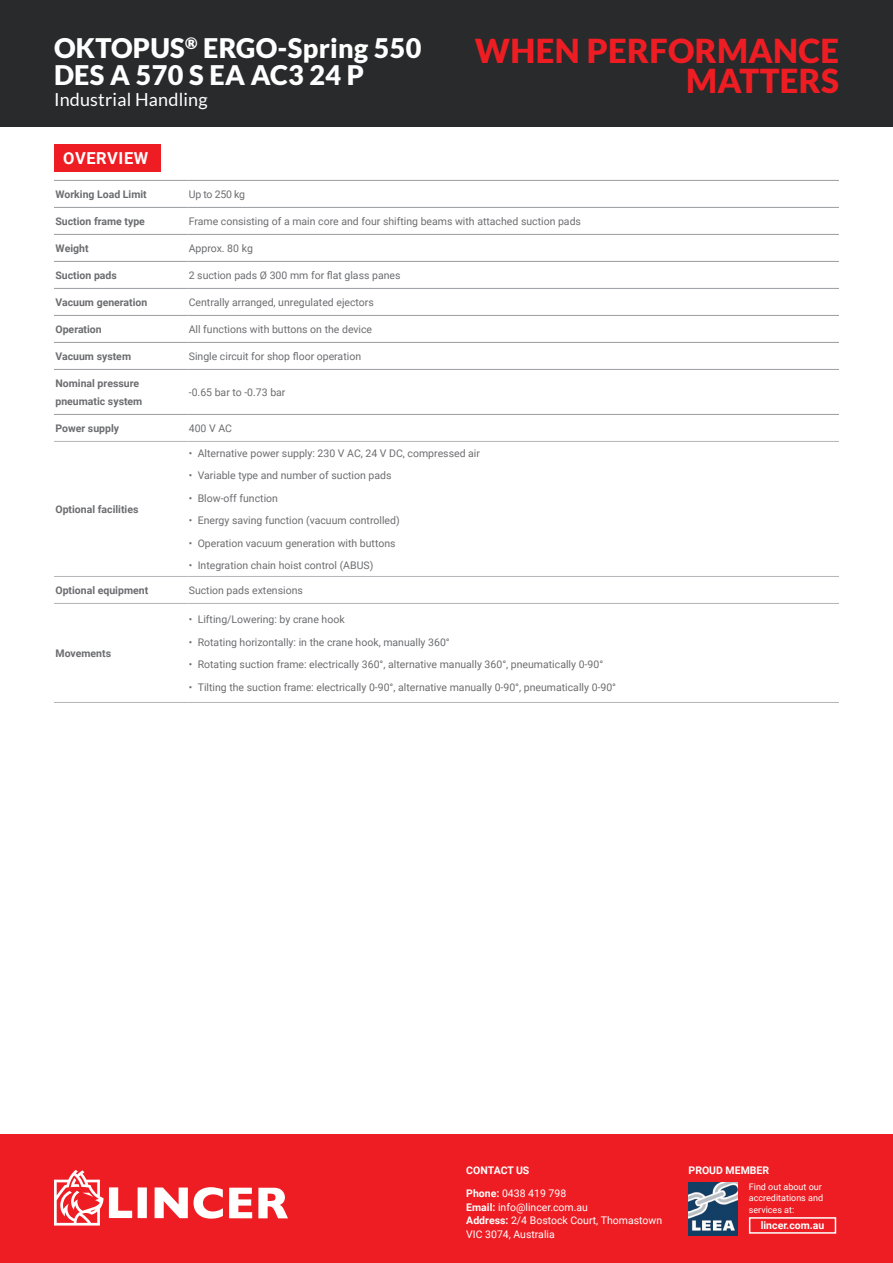
<style>
.page{position:relative;width:893px;height:1263px;background:#fff}
.page>*{position:absolute;margin:0;border:0;box-sizing:border-box;transform-origin:0 0}
.Valores{font:900 33px "Lato";letter-spacing:.01em;color:#ee1d23}
.Texto{font:900 27px "Lato";letter-spacing:.01em;color:#fff}
.Texto-2{font:18px "Lato";letter-spacing:.01em;color:#fff}
.Texto-3{font:700 16.5px "Roboto";letter-spacing:.035em;color:#fff}
.No_Spacing{font:10.5px "Roboto";color:#6c6d70}
.No_Spacing-2{font:700 10.5px "Roboto";color:#6c6d70}
.Texto-4{font:10.5px "Roboto";color:#fff}
.Texto-5{font:700 10.5px "Roboto";color:#fff}
.Texto-6{font:9px/11.2px "Roboto";color:#fff}
.s1{font-weight:700}
</style>
<div class="page">
<div style="left:54px;top:144px;width:107px;height:27px;background:#ee1d23"></div>
<hr style="left:54px;top:180px;width:133px;height:1px;background:#999ca0">
<hr style="left:187px;top:180px;width:652px;height:1px;background:#999ca0">
<hr style="left:54px;top:207px;width:133px;height:1px;background:#999ca0">
<hr style="left:187px;top:207px;width:652px;height:1px;background:#999ca0">
<hr style="left:54px;top:234px;width:133px;height:1px;background:#999ca0">
<hr style="left:187px;top:234px;width:652px;height:1px;background:#999ca0">
<hr style="left:54px;top:261px;width:133px;height:1px;background:#999ca0">
<hr style="left:187px;top:261px;width:652px;height:1px;background:#999ca0">
<hr style="left:54px;top:288px;width:133px;height:1px;background:#999ca0">
<hr style="left:187px;top:288px;width:652px;height:1px;background:#999ca0">
<hr style="left:54px;top:315px;width:133px;height:1px;background:#999ca0">
<hr style="left:187px;top:315px;width:652px;height:1px;background:#999ca0">
<hr style="left:54px;top:342px;width:133px;height:1px;background:#999ca0">
<hr style="left:187px;top:342px;width:652px;height:1px;background:#999ca0">
<hr style="left:54px;top:369px;width:133px;height:1px;background:#999ca0">
<hr style="left:187px;top:369px;width:652px;height:1px;background:#999ca0">
<hr style="left:54px;top:414px;width:133px;height:1px;background:#999ca0">
<hr style="left:187px;top:414px;width:652px;height:1px;background:#999ca0">
<hr style="left:54px;top:441px;width:133px;height:1px;background:#b2b4b7">
<hr style="left:187px;top:441px;width:652px;height:1px;background:#b2b4b7">
<hr style="left:54px;top:576px;width:133px;height:1px;background:#b2b4b7">
<hr style="left:187px;top:576px;width:652px;height:1px;background:#b2b4b7">
<hr style="left:54px;top:603px;width:133px;height:1px;background:#b2b4b7">
<hr style="left:187px;top:603px;width:652px;height:1px;background:#b2b4b7">
<hr style="left:54px;top:702px;width:133px;height:1px;background:#b2b4b7">
<hr style="left:187px;top:702px;width:652px;height:1px;background:#b2b4b7">
<div style="left:0;top:1134px;width:893px;height:129px;background:#ee1d23"></div>
<div style="left:138px;top:1187px;width:9px;height:31px;background:#fff"></div>
<svg style="left:155px;top:1187px;width:33px;height:31px"></svg>
<svg style="left:194px;top:1187px;width:29px;height:31px"></svg>
<svg style="left:229px;top:1188px;width:23px;height:30px"></svg>
<svg style="left:258px;top:1188px;width:30px;height:30px"></svg>
<svg style="left:54px;top:1170px;width:78px;height:55px"></svg>
<div style="left:749px;top:1217px;width:87px;height:17px;border:2px solid #fff"></div>
<img style="left:688px;top:1183px;width:50px;height:52px">
<div style="left:0;top:0;width:893px;height:126px;background:#292a2b"></div>
<p class="Texto" style="left:54px;top:32px;width:369px">OKTOPUS<sup>®</sup> ERGO-Spring 550</p>
<p class="Texto" style="left:54px;top:59px;width:312px">DES A 570 S EA AC3 24 P</p>
<p class="Texto-2" style="left:54px;top:89px;width:155px">Industrial Handling</p>
<p class="Valores" style="left:475px;top:31px;width:366px">WHEN PERFORMANCE</p>
<p class="Valores" style="left:686px;top:61px;width:154px">MATTERS</p>
<p class="Texto-3" style="left:63px;top:146px;width:87px">OVERVIEW</p>
<p class="No_Spacing-2" style="left:56px;top:187px;width:93px">Working Load Limit</p>
<p class="No_Spacing" style="left:189px;top:187px;width:58px">Up to 250 kg</p>
<p class="No_Spacing-2" style="left:56px;top:214px;width:91px">Suction frame type</p>
<p class="No_Spacing" style="left:189px;top:214px;width:394px">Frame consisting of a main core and four shifting beams with attached suction pads</p>
<p class="No_Spacing-2" style="left:56px;top:241px;width:35px">Weight</p>
<p class="No_Spacing" style="left:189px;top:241px;width:66px">Approx. 80 kg</p>
<p class="No_Spacing-2" style="left:56px;top:268px;width:63px">Suction pads</p>
<p class="No_Spacing" style="left:189px;top:268px;width:213px">2 suction pads Ø 300 mm for flat glass panes</p>
<p class="No_Spacing-2" style="left:56px;top:295px;width:93px">Vacuum generation</p>
<p class="No_Spacing" style="left:189px;top:295px;width:187px">Centrally arranged, unregulated ejectors</p>
<p class="No_Spacing-2" style="left:56px;top:322px;width:48px">Operation</p>
<p class="No_Spacing" style="left:189px;top:322px;width:185px">All functions with buttons on the device</p>
<p class="No_Spacing-2" style="left:56px;top:349px;width:77px">Vacuum system</p>
<p class="No_Spacing" style="left:189px;top:349px;width:174px">Single circuit for shop floor operation</p>
<p class="No_Spacing-2" style="left:56px;top:376px;width:85px">Nominal pressure</p>
<p class="No_Spacing-2" style="left:56px;top:394px;width:88px">pneumatic system</p>
<p class="No_Spacing" style="left:189px;top:385px;width:98px">-0.65 bar to -0.73 bar</p>
<p class="No_Spacing-2" style="left:56px;top:421px;width:65px">Power supply</p>
<p class="No_Spacing" style="left:189px;top:421px;width:45px">400 V AC</p>
<p class="No_Spacing-2" style="left:56px;top:502px;width:84px">Optional facilities</p>
<p class="No_Spacing" style="left:189px;top:445px;width:293px">• Alternative power supply: 230 V AC, 24 V DC, compressed air</p>
<p class="No_Spacing" style="left:189px;top:468px;width:204px">• Variable type and number of suction pads</p>
<p class="No_Spacing" style="left:189px;top:490px;width:91px">• Blow-off function</p>
<p class="No_Spacing" style="left:189px;top:513px;width:212px">• Energy saving function (vacuum controlled)</p>
<p class="No_Spacing" style="left:189px;top:535px;width:208px">• Operation vacuum generation with buttons</p>
<p class="No_Spacing" style="left:189px;top:558px;width:186px">• Integration chain hoist control (ABUS)</p>
<p class="No_Spacing-2" style="left:56px;top:583px;width:94px">Optional equipment</p>
<p class="No_Spacing" style="left:189px;top:583px;width:116px">Suction pads extensions</p>
<p class="No_Spacing-2" style="left:56px;top:646px;width:57px">Movements</p>
<p class="No_Spacing" style="left:189px;top:612px;width:157px">• Lifting/Lowering: by crane hook</p>
<p class="No_Spacing" style="left:189px;top:634px;width:263px">• Rotating horizontally: in the crane hook, manually 360°</p>
<p class="No_Spacing" style="left:189px;top:657px;width:416px">• Rotating suction frame: electrically 360°, alternative manually 360°, pneumatically 0-90°</p>
<p class="No_Spacing" style="left:189px;top:679px;width:429px">• Tilting the suction frame: electrically 0-90°, alternative manually 0-90°, pneumatically 0-90°</p>
<p class="Texto-5" style="left:466px;top:1163px;width:65px">CONTACT US</p>
<p class="Texto-5" style="left:688px;top:1163px;width:82px">PROUD MEMBER</p>
<p class="Texto-4" style="left:466px;top:1186px;width:101px"><span class="s1">Phone:</span> 0438 419 798</p>
<p class="Texto-4" style="left:466px;top:1199px;width:123px"><span class="s1">Email:</span> info@lincer.com.au</p>
<p class="Texto-4" style="left:466px;top:1213px;width:197px"><span class="s1">Address:</span> 2/4 Bostock Court, Thomastown</p>
<p class="Texto-4" style="left:466px;top:1226px;width:90px">VIC 3074, Australia</p>
<p class="Texto-6" style="left:749px;top:1181px;width:76px">Find out about our accreditations and services at:</p>
<p class="Texto-5" style="left:761px;top:1218px;width:65px">lincer.com.au</p>
</div>
